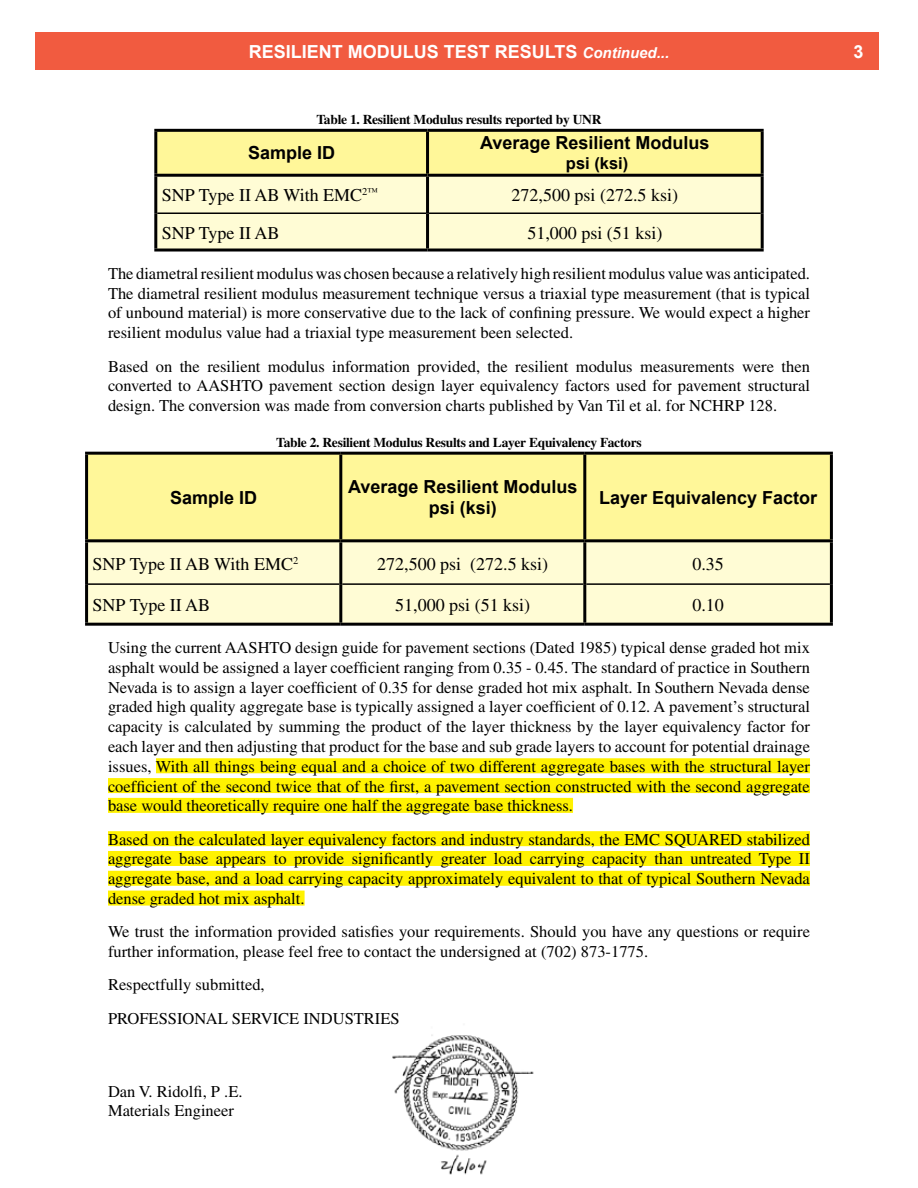
<style>
.page{position:relative;width:918px;height:1188px;background:#fff}
.page>*{position:absolute;margin:0;border:0;box-sizing:border-box;transform-origin:0 0}
.t1{font:18px "Times";color:#000}
.t2{font:700 18px/21.6px "Arial";color:#000;text-align:center}
.t3{font:700 18px "Arial";color:#fff}
.t4{font:16.5px/19.8px "Times";color:#000;text-align:justify}
.t5{font:700 16.5px "Arial";color:#000}
.t6{font:700 13.5px "Times";letter-spacing:-.02em;color:#000}
.s1{font-style:italic;font-size:15px}
</style>
<div class="page">
<img style="left:392px;top:1034px;width:142px;height:141px">
<div style="left:156px;top:758px;width:654px;height:15px;background:#fff200"></div>
<div style="left:108px;top:778px;width:702px;height:15px;background:#fff200"></div>
<div style="left:108px;top:798px;width:465px;height:15px;background:#fff200"></div>
<div style="left:108px;top:831px;width:702px;height:15px;background:#fff200"></div>
<div style="left:108px;top:851px;width:702px;height:15px;background:#fff200"></div>
<div style="left:108px;top:871px;width:702px;height:15px;background:#fff200"></div>
<div style="left:108px;top:891px;width:197px;height:15px;background:#fff200"></div>
<div style="left:157px;top:132px;width:604px;height:42px;background:#fff799"></div>
<div style="left:157px;top:177px;width:604px;height:72px;background:#fffcd5"></div>
<hr style="left:157px;top:213px;width:269px;height:1px;background:#000">
<hr style="left:429px;top:213px;width:332px;height:1px;background:#000">
<hr style="left:154px;top:129px;width:274px;height:3px;background:#000">
<hr style="left:154px;top:132px;width:3px;height:42px;background:#000">
<hr style="left:428px;top:129px;width:336px;height:3px;background:#000">
<hr style="left:426px;top:132px;width:3px;height:42px;background:#000">
<hr style="left:761px;top:132px;width:3px;height:42px;background:#000">
<hr style="left:154px;top:177px;width:3px;height:36px;background:#000">
<hr style="left:426px;top:177px;width:3px;height:36px;background:#000">
<hr style="left:761px;top:177px;width:3px;height:36px;background:#000">
<hr style="left:154px;top:213px;width:3px;height:36px;background:#000">
<hr style="left:426px;top:213px;width:3px;height:36px;background:#000">
<hr style="left:761px;top:213px;width:3px;height:36px;background:#000">
<hr style="left:154px;top:249px;width:274px;height:3px;background:#000">
<hr style="left:428px;top:249px;width:336px;height:3px;background:#000">
<hr style="left:154px;top:174px;width:274px;height:3px;background:#000">
<hr style="left:428px;top:174px;width:336px;height:3px;background:#000">
<div style="left:88px;top:455px;width:742px;height:84px;background:#fff799"></div>
<div style="left:88px;top:542px;width:742px;height:81px;background:#fffcd5"></div>
<hr style="left:88px;top:583px;width:251px;height:2px;background:#000">
<hr style="left:342px;top:583px;width:241px;height:2px;background:#000">
<hr style="left:586px;top:583px;width:244px;height:2px;background:#000">
<hr style="left:85px;top:452px;width:256px;height:3px;background:#000">
<hr style="left:85px;top:455px;width:3px;height:84px;background:#000">
<hr style="left:341px;top:452px;width:244px;height:3px;background:#000">
<hr style="left:339px;top:455px;width:3px;height:84px;background:#000">
<hr style="left:585px;top:452px;width:248px;height:3px;background:#000">
<hr style="left:583px;top:455px;width:3px;height:84px;background:#000">
<hr style="left:830px;top:455px;width:3px;height:84px;background:#000">
<hr style="left:85px;top:542px;width:3px;height:42px;background:#000">
<hr style="left:339px;top:542px;width:3px;height:42px;background:#000">
<hr style="left:583px;top:542px;width:3px;height:42px;background:#000">
<hr style="left:830px;top:542px;width:3px;height:42px;background:#000">
<hr style="left:85px;top:584px;width:3px;height:39px;background:#000">
<hr style="left:339px;top:584px;width:3px;height:39px;background:#000">
<hr style="left:583px;top:584px;width:3px;height:39px;background:#000">
<hr style="left:830px;top:584px;width:3px;height:39px;background:#000">
<hr style="left:85px;top:623px;width:256px;height:3px;background:#000">
<hr style="left:341px;top:623px;width:244px;height:3px;background:#000">
<hr style="left:585px;top:623px;width:248px;height:3px;background:#000">
<hr style="left:85px;top:539px;width:256px;height:3px;background:#000">
<hr style="left:341px;top:539px;width:244px;height:3px;background:#000">
<hr style="left:585px;top:539px;width:248px;height:3px;background:#000">
<div style="left:35px;top:32px;width:844px;height:38px;background:#f15b40"></div>
<p class="t3" style="left:249px;top:39px;width:422px">RESILIENT MODULUS TEST RESULTS <span class="s1">Continued...</span></p>
<p class="t3" style="left:853px;top:39px;width:12px">3</p>
<p class="t6" style="left:316px;top:112px;width:287px">Table 1. Resilient Modulus results reported by UNR</p>
<p class="t2" style="left:248px;top:142px;width:89px">Sample ID</p>
<p class="t2" style="left:480px;top:133px;width:231px">Average Resilient Modulus</p>
<p class="t5" style="left:566px;top:152px;width:64px">psi (ksi)</p>
<p class="t1" style="left:162px;top:185px;width:218px">SNP Type II AB With EMC<sup>2™</sup></p>
<p class="t1" style="left:512px;top:185px;width:168px">272,500 psi (272.5 ksi)</p>
<p class="t1" style="left:162px;top:223px;width:119px">SNP Type II AB</p>
<p class="t1" style="left:527px;top:223px;width:136px">51,000 psi (51 ksi)</p>
<p class="t4" style="left:108px;top:263px;width:704px">The diametral resilient modulus was chosen because a relatively high resilient modulus value was anticipated.<br>The diametral resilient modulus measurement technique versus a triaxial type measurement (that is typical of unbound material) is more conservative due to the lack of confining pressure. We would expect a higher resilient modulus value had a triaxial type measurement been selected.</p>
<p class="t4" style="left:108px;top:356px;width:704px">Based on the resilient modulus information provided, the resilient modulus measurements were then converted to AASHTO pavement section design layer equivalency factors used for pavement structural design. The conversion was made from conversion charts published by Van Til et al. for NCHRP 128.</p>
<p class="t6" style="left:276px;top:435px;width:367px">Table 2. Resilient Modulus Results and Layer Equivalency Factors</p>
<p class="t2" style="left:170px;top:487px;width:89px">Sample ID</p>
<p class="t2" style="left:348px;top:476px;width:231px">Average Resilient Modulus psi (ksi)</p>
<p class="t2" style="left:599px;top:487px;width:220px">Layer Equivalency Factor</p>
<p class="t1" style="left:93px;top:553px;width:207px">SNP Type II AB With EMC<sup>2</sup></p>
<p class="t1" style="left:377px;top:553px;width:172px">272,500 psi (272.5 ksi)</p>
<p class="t1" style="left:692px;top:553px;width:33px">0.35</p>
<p class="t1" style="left:93px;top:595px;width:119px">SNP Type II AB</p>
<p class="t1" style="left:395px;top:595px;width:136px">51,000 psi (51 ksi)</p>
<p class="t1" style="left:692px;top:595px;width:33px">0.10</p>
<p class="t4" style="left:108px;top:637px;width:704px">Using the current AASHTO design guide for pavement sections (Dated 1985) typical dense graded hot mix asphalt would be assigned a layer coefficient ranging from 0.35 - 0.45. The standard of practice in Southern Nevada is to assign a layer coefficient of 0.35 for dense graded hot mix asphalt. In Southern Nevada dense graded high quality aggregate base is typically assigned a layer coefficient of 0.12. A pavement’s structural capacity is calculated by summing the product of the layer thickness by the layer equivalency factor for each layer and then adjusting that product for the base and sub grade layers to account for potential drainage issues, With all things being equal and a choice of two different aggregate bases with the structural layer coefficient of the second twice that of the first, a pavement section constructed with the second aggregate base would theoretically require one half the aggregate base thickness.</p>
<p class="t4" style="left:108px;top:829px;width:703px">Based on the calculated layer equivalency factors and industry standards, the EMC SQUARED stabilized aggregate base appears to provide significantly greater load carrying capacity than untreated Type II aggregate base, and a load carrying capacity approximately equivalent to that of typical Southern Nevada dense graded hot mix asphalt.</p>
<p class="t4" style="left:108px;top:922px;width:703px">We trust the information provided satisfies your requirements. Should you have any questions or require further information, please feel free to contact the undersigned at (702) 873-1775.</p>
<p class="t4" style="left:108px;top:968px;width:293px;line-height:33.3px">Respectfully submitted,<br>PROFESSIONAL SERVICE INDUSTRIES</p>
<p class="t4" style="left:108px;top:1081px;width:136px">Dan V. Ridolfi, P .E.<br>Materials Engineer</p>
</div>
